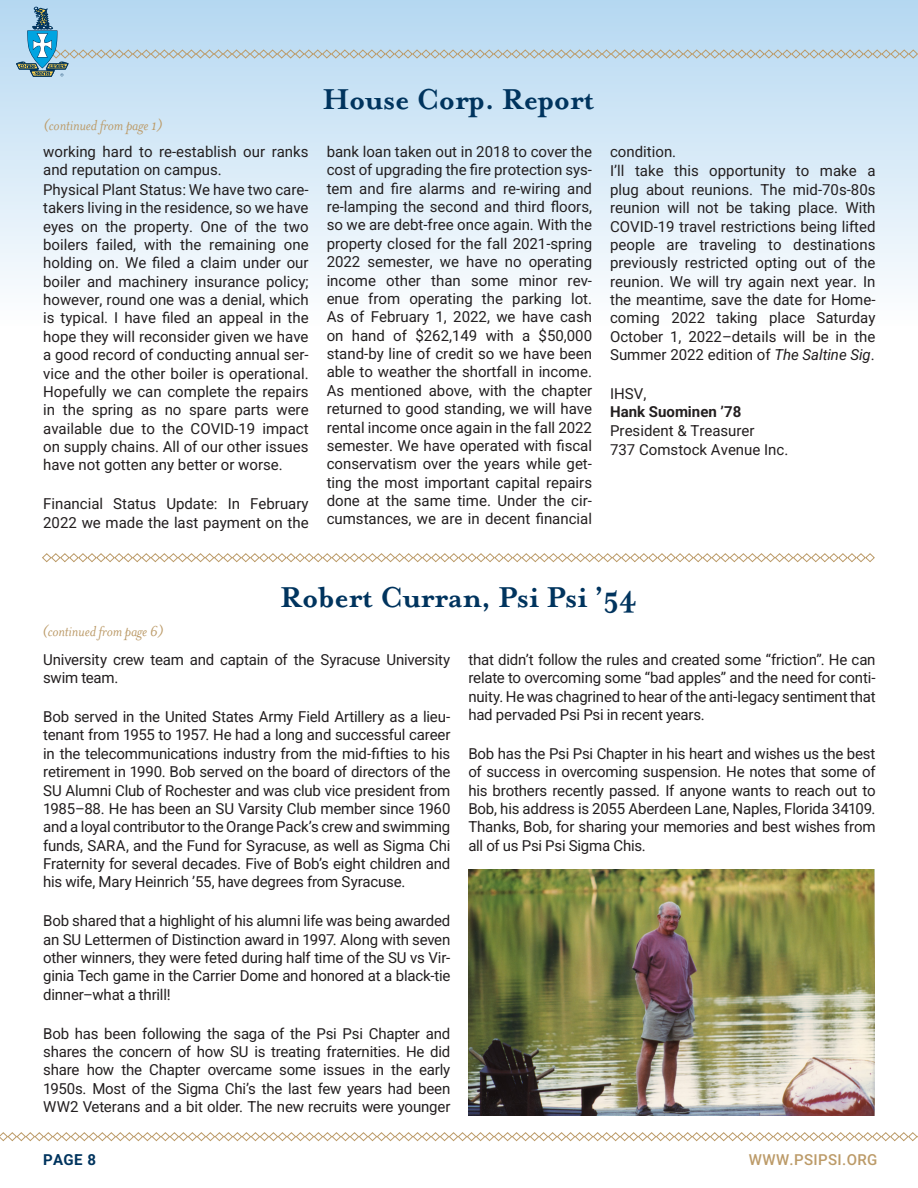
<style>
.page{position:relative;width:918px;height:1188px;background:#fff}
.page>*{position:absolute;margin:0;border:0;box-sizing:border-box;transform-origin:0 0}
.Header_1{font:700 33px "Mrs Eaves OT";letter-spacing:-.01em;color:#00345e}
.Header_1-2{font:italic 16.5px "Mrs Eaves OT";letter-spacing:-.01em;color:#bc9b69}
.Body{font:15px/18.3px "Roboto";color:#231f20;text-align:justify}
.t1{font:500 15px "Roboto";letter-spacing:.025em;color:#bc9b69}
.t2{font:700 15px "Roboto";color:#00345e}
.s1{font-style:italic}
.s2{font-weight:700}
</style>
<div class="page">
<div style="left:0;top:0;width:918px;height:326px;background:linear-gradient(to bottom,#b5d8f1,#fefefe)"></div>
<svg style="left:16px;top:7px;width:902px;height:70px;background:#bad8ec"></svg>
<svg style="left:0;top:1132px;width:918px;height:10px"></svg>
<svg style="left:42px;top:553px;width:833px;height:10px"></svg>
<img style="left:468px;top:870px;width:406px;height:246px">
<p class="Header_1-2" style="left:43px;top:116px;width:121px">(continued from page 1)</p>
<p class="Body" style="left:43px;top:142px;width:267px">working hard to re-establish our ranks and reputation on campus.</p>
<p class="Body" style="left:43px;top:180px;width:267px">Physical Plant Status: We have two care&shy;takers living in the residence, so we have eyes on the property. One of the two boilers failed, with the remaining one holding on. We filed a claim under our boiler and machinery insurance policy; however, round one was a denial, which is typical. I have filed an appeal in the hope they will reconsider given we have a good record of conducting annual ser&shy;vice and the other boiler is operational.<br>Hopefully we can complete the repairs in the spring as no spare parts were available due to the COVID-19 impact on supply chains. All of our other issues have not gotten any better or worse.</p>
<p class="Body" style="left:43px;top:494px;width:267px">Financial Status Update: In February<br>2022 we made the last payment on the</p>
<p class="Header_1" style="left:323px;top:80px;width:274px">House Corp. Report</p>
<p class="Body" style="left:327px;top:142px;width:267px">bank loan taken out in 2018 to cover the cost of upgrading the fire protection sys&shy;tem and fire alarms and re-wiring and re-lamping the second and third floors, so we are debt-free once again. With the property closed for the fall 2021-spring 2022 semester, we have no operating income other than some minor rev&shy;enue from operating the parking lot.<br>As of February 1, 2022, we have cash on hand of $262,149 with a $50,000 stand-by line of credit so we have been able to weather the shortfall in income.<br>As mentioned above, with the chapter returned to good standing, we will have rental income once again in the fall 2022 semester. We have operated with fiscal conservatism over the years while get&shy;ting the most important capital repairs done at the same time. Under the cir&shy;cumstances, we are in decent financial</p>
<p class="Body" style="left:610px;top:142px;width:68px">condition.</p>
<p class="Body" style="left:610px;top:161px;width:267px">I’ll take this opportunity to make a plug about reunions. The mid-70s-80s reunion will not be taking place. With COVID-19 travel restrictions being lifted people are traveling to destinations previously restricted opting out of the reunion. We will try again next year. In the meantime, save the date for Home&shy;coming 2022 taking place Saturday October 1, 2022–details will be in the Summer 2022 edition of <span class="s1">The Saltine Sig</span>.</p>
<p class="Body" style="left:610px;top:384px;width:146px;text-align:left">IHSV,<br><span class="s2">Hank Suominen ’78<br></span>President &amp; Treasurer</p>
<p class="Body" style="left:610px;top:440px;width:180px">737 Comstock Avenue Inc.</p>
<p class="Header_1-2" style="left:42px;top:622px;width:123px">(continued from page 6)</p>
<p class="Header_1" style="left:280px;top:578px;width:359px">Robert Curran, Psi Psi ’54</p>
<p class="Body" style="left:43px;top:650px;width:409px">University crew team and captain of the Syracuse University swim team.</p>
<p class="Body" style="left:43px;top:707px;width:409px">Bob served in the United States Army Field Artillery as a lieu&shy;tenant from 1955 to 1957. He had a long and successful career in the telecommunications industry from the mid-fifties to his retirement in 1990. Bob served on the board of directors of the SU Alumni Club of Rochester and was club vice president from 1985–88. He has been an SU Varsity Club member since 1960 and a loyal contributor to the Orange Pack’s crew and swimming funds, SARA, and the Fund for Syracuse, as well as Sigma Chi Fraternity for several decades. Five of Bob’s eight children and his wife, Mary Heinrich ’55, have degrees from Syracuse.</p>
<p class="Body" style="left:43px;top:911px;width:409px">Bob shared that a highlight of his alumni life was being awarded an SU Lettermen of Distinction award in 1997. Along with seven other winners, they were feted during half time of the SU vs Vir&shy;ginia Tech game in the Carrier Dome and honored at a black-tie dinner–what a thrill!</p>
<p class="Body" style="left:43px;top:1024px;width:409px">Bob has been following the saga of the Psi Psi Chapter and shares the concern of how SU is treating fraternities. He did share how the Chapter overcame some issues in the early 1950s. Most of the Sigma Chi’s the last few years had been WW2 Veterans and a bit older. The new recruits were younger</p>
<p class="Body" style="left:468px;top:650px;width:409px">that didn’t follow the rules and created some “friction”. He can relate to overcoming some “bad apples” and the need for conti&shy;nuity. He was chagrined to hear of the anti-legacy sentiment that had pervaded Psi Psi in recent years.</p>
<p class="Body" style="left:468px;top:744px;width:409px">Bob has the Psi Psi Chapter in his heart and wishes us the best of success in overcoming suspension. He notes that some of his brothers recently passed. If anyone wants to reach out to Bob, his address is 2055 Aberdeen Lane, Naples, Florida 34109.<br>Thanks, Bob, for sharing your memories and best wishes from all of us Psi Psi Sigma Chis.</p>
<p class="t2" style="left:43px;top:1149px;width:55px">PAGE 8</p>
<p class="t1" style="left:749px;top:1149px;width:130px">WWW.PSIPSI.ORG</p>
</div>
